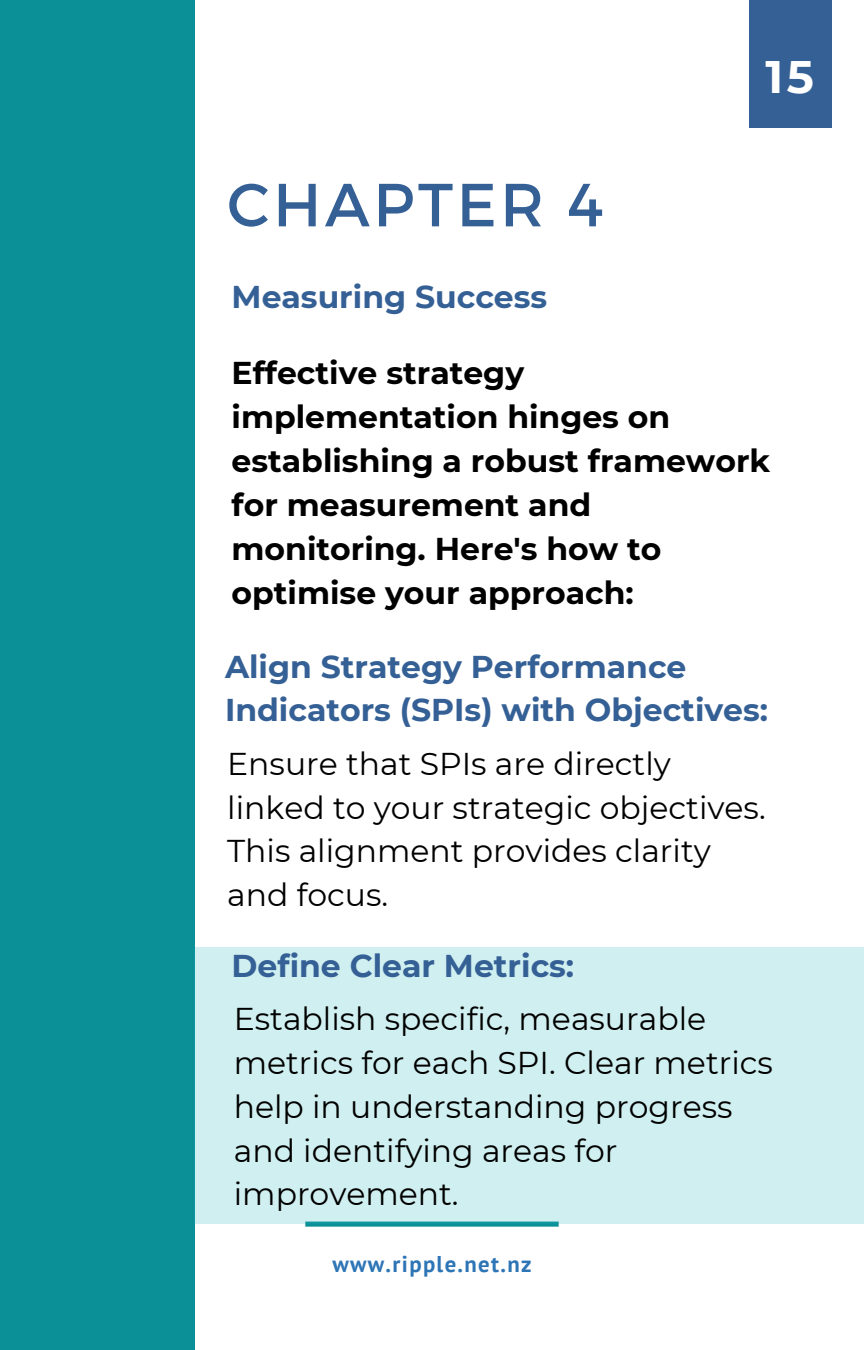
<style>
.page{position:relative;width:864px;height:1350px;background:#fff}
.page>*{position:absolute;margin:0;border:0;box-sizing:border-box;transform-origin:0 0}
.t1{font:60.75px "Montserrat";letter-spacing:.06em;color:#356095}
.t2{font:700 45.45px "Montserrat";color:#fff}
.t3{font:31.5px/43.9px "Montserrat";color:#000}
.t4{font:700 31.5px/43.9px "Montserrat";color:#000}
.t5{font:700 31.5px/43.9px "Montserrat";color:#356095}
.t6{font:700 22.72px "PT Sans";letter-spacing:.06em;color:#2e75b6}
</style>
<div class="page">
<div style="left:305px;top:1222px;width:254px;height:5px;background:#0c9097"></div>
<div style="left:750px;top:0;width:82px;height:128px;background:#356095"></div>
<div style="left:0;top:0;width:194px;height:1350px;background:#0c9097"></div>
<div style="left:194px;top:948px;width:670px;height:276px;background:#d0eff0"></div>
<h2 class="t1" style="left:227px;top:165px;width:378px">CHAPTER 4</h2>
<h2 class="t5" style="left:232px;top:275px;width:317px">Measuring Success</h2>
<h1 class="t2" style="left:765px;top:49px;width:50px">15</h1>
<h2 class="t4" style="left:232px;top:351px;width:540px">Effective strategy implementation hinges on establishing a robust framework for measurement and monitoring. Here's how to optimise your approach:</h2>
<h2 class="t5" style="left:225px;top:644px;width:545px">Align Strategy Performance<br>Indicators (SPIs) with Objectives:</h2>
<h3 class="t3" style="left:227px;top:741px;width:540px">Ensure that SPIs are directly linked to your strategic objectives.<br>This alignment provides clarity and focus.</h3>
<p class="t5" style="left:232px;top:943px;width:344px">Define Clear Metrics:</p>
<h3 class="t3" style="left:234px;top:997px;width:541px">Establish specific, measurable metrics for each SPI. Clear metrics help in understanding progress and identifying areas for improvement.</h3>
<p class="t6" style="left:332px;top:1249px;width:201px">www.ripple.net.nz</p>
</div>
